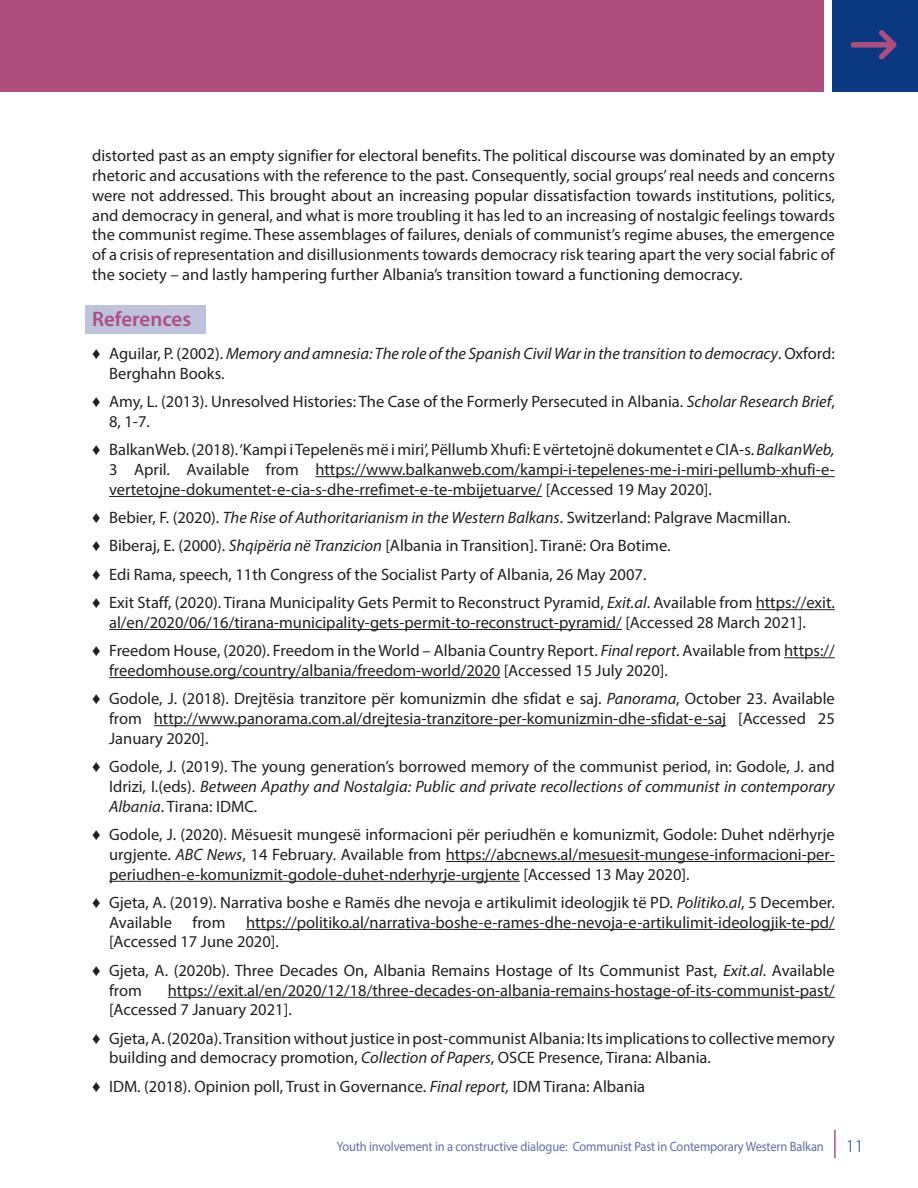
<style>
.page{position:relative;width:918px;height:1188px;background:#fff}
.page>*{position:absolute;margin:0;border:0;box-sizing:border-box;transform-origin:0 0}
.t1{font:600 21px "Myriad Pro";color:#ae4e7f}
.t2{font:16.5px/19.8px "Myriad Pro";color:#231f20}
.t3{font:italic 16.5px/19.8px "Myriad Pro";color:#231f20}
.t4{font:13.5px "Myriad Pro";letter-spacing:-.01em;color:#616ea6;scale:.92 1}
.s1{font-family:"Arial";font-style:normal}
.s2{font-style:normal}
.s3{font-family:"Arial"}
.s4{font-style:italic}
.s5{font-weight:300;font-size:18px;color:#0a3881}
</style>
<div class="page">
<hr style="left:834px;top:1130px;width:2px;height:28px;background:#ae4e7f">
<div style="left:832px;top:0;width:86px;height:92px;background:#0a3881"></div>
<div style="left:0;top:0;width:824px;height:92px;background:#ae4e7f"></div>
<svg style="left:851px;top:30px;width:46px;height:29px"></svg>
<div style="left:85px;top:305px;width:121px;height:28px;background:#bec2dc"></div>
<hr style="left:315px;top:476px;width:520px;height:1px;background:#231f20">
<hr style="left:109px;top:496px;width:433px;height:1px;background:#231f20">
<hr style="left:756px;top:609px;width:79px;height:1px;background:#231f20">
<hr style="left:109px;top:629px;width:513px;height:1px;background:#231f20">
<hr style="left:784px;top:657px;width:51px;height:1px;background:#231f20">
<hr style="left:109px;top:677px;width:391px;height:1px;background:#231f20">
<hr style="left:154px;top:725px;width:572px;height:1px;background:#231f20">
<hr style="left:446px;top:861px;width:389px;height:1px;background:#231f20">
<hr style="left:109px;top:881px;width:411px;height:1px;background:#231f20">
<hr style="left:246px;top:929px;width:589px;height:1px;background:#231f20">
<hr style="left:168px;top:997px;width:667px;height:1px;background:#231f20">
<p class="t2" style="left:92px;top:146px;width:744px;text-align:justify">distorted past as an empty signifier for electoral benefits. The political discourse was dominated by an empty rhetoric and accusations with the reference to the past. Consequently, social groups’ real needs and concerns were not addressed. This brought about an increasing popular dissatisfaction towards institutions, politics, and democracy in general, and what is more troubling it has led to an increasing of nostalgic feelings towards the communist regime. These assemblages of failures, denials of communist’s regime abuses, the emergence of a crisis of representation and disillusionments towards democracy risk tearing apart the very social fabric of the society – and lastly hampering further Albania’s transition toward a functioning democracy.</p>
<p class="t1" style="left:92px;top:306px;width:101px">References</p>
<p class="t3" style="left:109px;top:343px;width:727px;text-indent:-17px"><span class="s1">♦</span> <span class="s2">Aguilar, P. (2002).</span> Memory and amnesia: The role of the Spanish Civil War in the transition to democracy<span class="s2">. Oxford:<br>Berghahn Books.</span></p>
<p class="t2" style="left:109px;top:391px;width:727px;text-indent:-17px"><span class="s3">♦</span> Amy, L. (2013). Unresolved Histories: The Case of the Formerly Persecuted in Albania. <span class="s4">Scholar Research Brief</span>,<br>8, 1-7.</p>
<p class="t2" style="left:109px;top:440px;width:727px;text-align:justify;text-indent:-17px"><span class="s3">♦</span> BalkanWeb. (2018). ‘Kampi i Tepelenës më i miri’, Pëllumb Xhufi: E vërtetojnë dokumentet e CIA-s. <span class="s4">BalkanWeb, </span>3 April. Available from https://www.balkanweb.com/kampi-i-tepelenes-me-i-miri-pellumb-xhufi-e&shy;vertetojne-dokumentet-e-cia-s-dhe-rrefimet-e-te-mbijetuarve/ [Accessed 19 May 2020].</p>
<p class="t2" style="left:92px;top:503px;width:744px;line-height:28.3px"><span class="s3">♦</span> Bebier, F. (2020). <span class="s4">The Rise of Authoritarianism in the Western Balkans</span>. Switzerland: Palgrave Macmillan.<br><span class="s3">♦</span> Biberaj, E. (2000). <span class="s4">Shqipëria në Tranzicion</span> [Albania in Transition]. Tiranë: Ora Botime.<br><span class="s3">♦</span> Edi Rama, speech, 11th Congress of the Socialist Party of Albania, 26 May 2007.<br><span class="s3">♦</span> Exit Staff, (2020). Tirana Municipality Gets Permit to Reconstruct Pyramid, <span class="s4">Exit.al</span>. Available from https://exit.</p>
<p class="t2" style="left:92px;top:608px;width:744px;line-height:28.3px;text-indent:17px">al/en/2020/06/16/tirana-municipality-gets-permit-to-reconstruct-pyramid/ [Accessed 28 March 2021].<br><span class="s3">♦</span> Freedom House, (2020). Freedom in the World – Albania Country Report. <span class="s4">Final report</span>. Available from https://</p>
<p class="t2" style="left:92px;top:656px;width:744px;line-height:28.3px;text-indent:17px">freedomhouse.org/country/albania/freedom-world/2020 [Accessed 15 July 2020].<br><span class="s3">♦</span> Godole, J. (2018). Drejtësia tranzitore për komunizmin dhe sfidat e saj. <span class="s4">Panorama</span>, October 23. Available</p>
<p class="t2" style="left:109px;top:708px;width:727px">from http://www.panorama.com.al/drejtesia-tranzitore-per-komunizmin-dhe-sfidat-e-saj [Accessed 25<br>January 2020].</p>
<p class="t2" style="left:109px;top:756px;width:727px;text-align:justify;text-indent:-17px"><span class="s3">♦</span> Godole, J. (2019). The young generation’s borrowed memory of the communist period, in: Godole, J. and Idrizi, I.(eds). <span class="s4">Between Apathy and Nostalgia: Public and private recollections of communist in contemporary Albania</span>. Tirana: IDMC.</p>
<p class="t2" style="left:109px;top:824px;width:727px;text-align:justify;text-indent:-17px"><span class="s3">♦</span> Godole, J. (2020). Mësuesit mungesë informacioni për periudhën e komunizmit, Godole: Duhet ndërhyrje urgjente. <span class="s4">ABC News</span>, 14 February. Available from https://abcnews.al/mesuesit-mungese-informacioni-per&shy;periudhen-e-komunizmit-godole-duhet-nderhyrje-urgjente [Accessed 13 May 2020].</p>
<p class="t2" style="left:109px;top:892px;width:727px;text-indent:-17px"><span class="s3">♦</span> Gjeta, A. (2019). Narrativa boshe e Ramës dhe nevoja e artikulimit ideologjik të PD. <span class="s4">Politiko.al</span>, 5 December.<br>Available</p>
<p class="t2" style="left:193px;top:912px;width:34px">from</p>
<p class="t2" style="left:109px;top:912px;width:727px;text-indent:137px">https://politiko.al/narrativa-boshe-e-rames-dhe-nevoja-e-artikulimit-ideologjik-te-pd/ [Accessed 17 June 2020].</p>
<p class="t2" style="left:109px;top:960px;width:727px;text-indent:-17px"><span class="s3">♦</span> Gjeta, A. (2020b). Three Decades On, Albania Remains Hostage of Its Communist Past, <span class="s4">Exit.al</span>. Available from</p>
<p class="t2" style="left:109px;top:980px;width:727px;text-indent:59px">https://exit.al/en/2020/12/18/three-decades-on-albania-remains-hostage-of-its-communist-past/ [Accessed 7 January 2021].</p>
<p class="t2" style="left:109px;top:1028px;width:727px;text-indent:-17px"><span class="s3">♦</span> Gjeta, A. (2020a). Transition without justice in post-communist Albania: Its implications to collective memory building and democracy promotion, <span class="s4">Collection of Papers</span>, OSCE Presence, Tirana: Albania.</p>
<p class="t2" style="left:92px;top:1076px;width:555px"><span class="s3">♦</span> IDM. (2018). Opinion poll, Trust in Governance. <span class="s4">Final report,</span> IDM Tirana: Albania</p>
<p class="t4" style="left:337px;top:1138px;width:574px">Youth involvement in a constructive dialogue: Communist Past in Contemporary Western Balkan <span class="s5">11</span></p>
</div>
